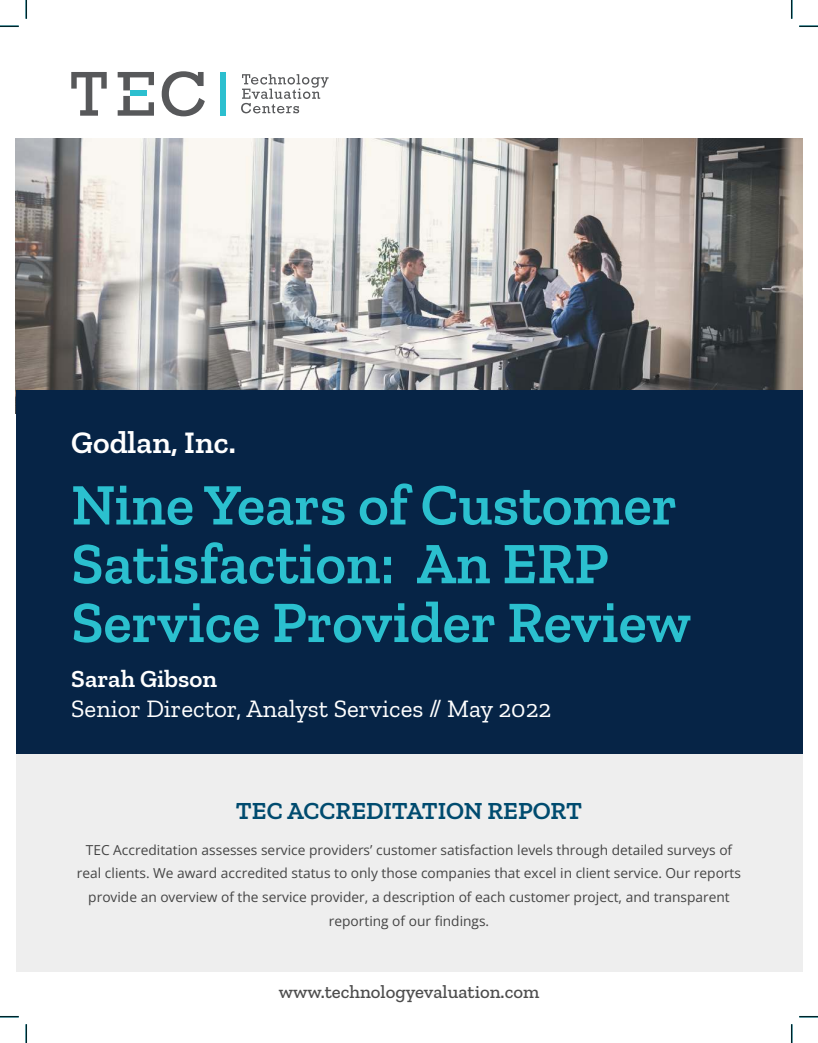
<style>
.page{position:relative;width:818px;height:1043px;background:#fff}
.page>*{position:absolute;margin:0;border:0;box-sizing:border-box;transform-origin:0 0}
.t1{font:600 58.75px/58.8px "Zilla Slab";color:#2bc0cf}
.t2{font:600 31.88px "Zilla Slab";color:#fff}
.t3{font:25px "Zilla Slab";color:#fff}
.t4{font:600 25px "Zilla Slab";color:#004b6f}
.t5{font:600 25px "Zilla Slab";color:#fff}
.t6{font:500 18.75px "Zilla Slab";color:#4d4d4d}
.t7{font:13.75px/23.8px "Open Sans";color:#444;text-align:center}
</style>
<div class="page">
<img style="left:16px;top:139px;width:786px;height:251px">
<div style="left:16px;top:390px;width:786px;height:364px;background:#062446"></div>
<div style="left:16px;top:754px;width:786px;height:217px;background:#eee"></div>
<svg style="left:241px;top:74px;width:87px;height:39px"></svg>
<div style="left:130px;top:90px;width:16px;height:6px;background:#2cbfcf"></div>
<svg style="left:71px;top:72px;width:36px;height:44px"></svg>
<svg style="left:118px;top:96px;width:36px;height:20px"></svg>
<svg style="left:118px;top:72px;width:36px;height:18px"></svg>
<svg style="left:162px;top:71px;width:43px;height:45px"></svg>
<div style="left:220px;top:72px;width:5px;height:44px;background:#2cbfcf"></div>
<svg style="left:0;top:25px;width:19px;height:2px"></svg>
<svg style="left:799px;top:25px;width:19px;height:2px"></svg>
<svg style="left:0;top:1015px;width:19px;height:2px"></svg>
<svg style="left:799px;top:1015px;width:19px;height:2px"></svg>
<svg style="left:25px;top:0;width:2px;height:19px"></svg>
<svg style="left:25px;top:1024px;width:2px;height:18px"></svg>
<svg style="left:790px;top:0;width:2px;height:19px"></svg>
<svg style="left:790px;top:1024px;width:2px;height:18px"></svg>
<h2 class="t2" style="left:71px;top:430px;width:166px">Godlan, Inc.</h2>
<h1 class="t1" style="left:71px;top:479px;width:621px">Nine Years of Customer<br>Satisfaction: An ERP<br>Service Provider Review</h1>
<h3 class="t5" style="left:71px;top:668px;width:147px">Sarah Gibson</h3>
<h3 class="t3" style="left:71px;top:699px;width:481px">Senior Director, Analyst Services // May 2022</h3>
<h3 class="t4" style="left:236px;top:801px;width:347px">TEC ACCREDITATION REPORT</h3>
<p class="t7" style="left:77px;top:839px;width:665px">TEC Accreditation assesses service providers’ customer satisfaction levels through detailed surveys of real clients. We award accredited status to only those companies that excel in client service. Our reports provide an overview of the service provider, a description of each customer project, and transparent reporting of our findings.</p>
<h3 class="t6" style="left:279px;top:985px;width:262px">www.technologyevaluation.com</h3>
</div>
